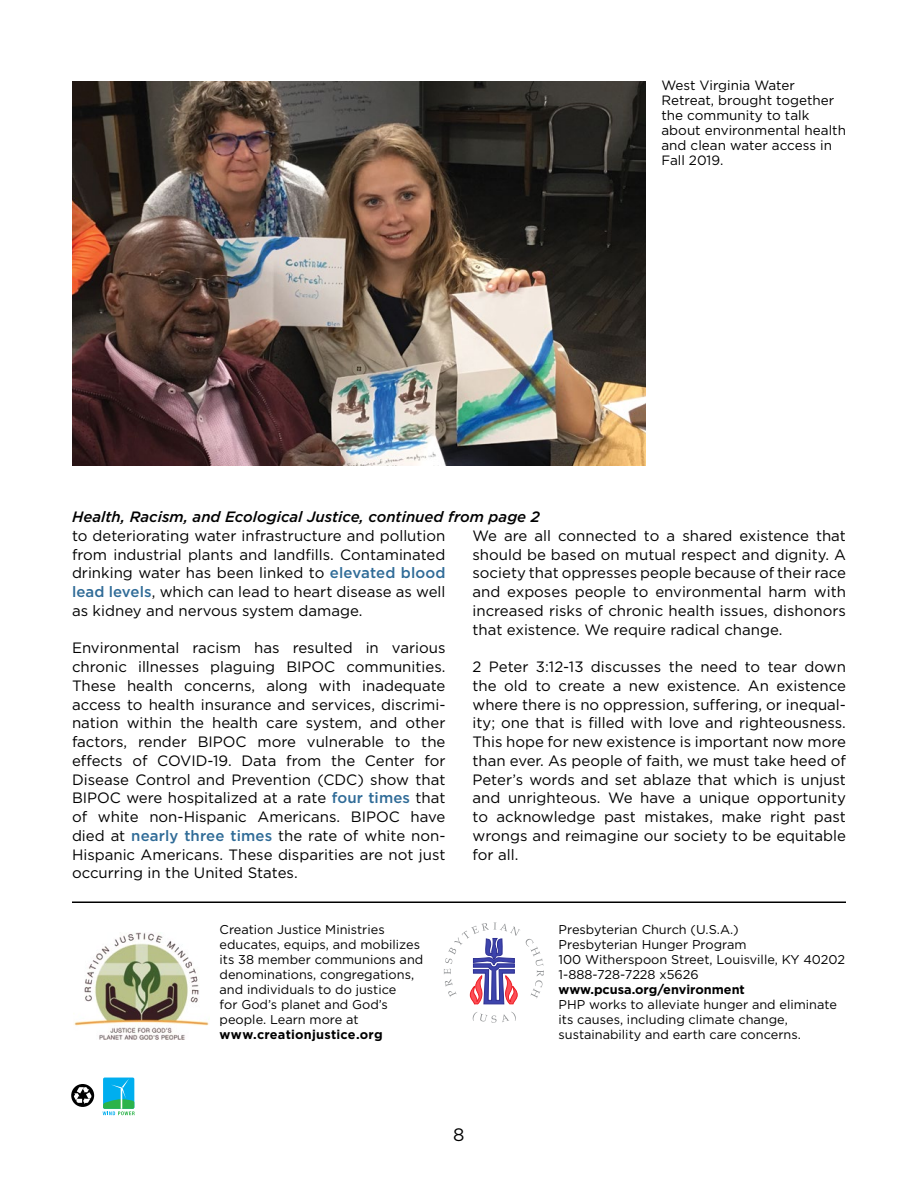
<style>
.page{position:relative;width:918px;height:1188px;background:#fff}
.page>*{position:absolute;margin:0;border:0;box-sizing:border-box;transform-origin:0 0}
.t1{font:18px "Gotham";color:#000}
.t2{font:15px/18.8px "Gotham";color:#000;text-align:justify}
.t3{font:italic 500 15px "Gotham";color:#000}
.t4{font:13.5px/15px "Gotham";color:#000}
.t5{font:12.75px/15px "Gotham";color:#000}
.t6{font:700 12.75px "Gotham";color:#000}
.s1{font-weight:500;color:#2f6b97}
</style>
<div class="page">
<hr style="left:72px;top:902px;width:774px;height:1px;background:#000">
<img style="left:72px;top:82px;width:574px;height:383px">
<img style="left:74px;top:932px;width:135px;height:107px">
<svg style="left:71px;top:1084px;width:23px;height:23px"></svg>
<div style="left:103px;top:1078px;width:31px;height:31px;background:#00aeef;border-radius:2px"></div>
<svg style="left:103px;top:1079px;width:32px;height:36px"></svg>
<svg style="left:444px;top:923px;width:100px;height:81px"></svg>
<svg style="left:473px;top:1012px;width:43px;height:11px"></svg>
<p class="t4" style="left:662px;top:77px;width:186px">West Virginia Water<br>Retreat, brought together the community to talk about environmental health and clean water access in<br>Fall 2019.</p>
<p class="t3" style="left:72px;top:508px;width:469px">Health, Racism, and Ecological Justice, continued from page 2</p>
<p class="t2" style="left:472px;top:526px;width:375px">We are all connected to a shared existence that should be based on mutual respect and dignity. A society that oppresses people because of their race and exposes people to environmental harm with increased risks of chronic health issues, dishonors that existence. We require radical change.</p>
<p class="t2" style="left:472px;top:657px;width:375px">2 Peter 3:12-13 discusses the need to tear down the old to create a new existence. An existence where there is no oppression, suffering, or inequal&shy;ity; one that is filled with love and righteousness.<br>This hope for new existence is important now more than ever. As people of faith, we must take heed of Peter’s words and set ablaze that which is unjust and unrighteous. We have a unique opportunity to acknowledge past mistakes, make right past wrongs and reimagine our society to be equitable for all.</p>
<p class="t2" style="left:72px;top:526px;width:375px">to deteriorating water infrastructure and pollution from industrial plants and landfills. Contaminated drinking water has been linked to <span class="s1">elevated blood lead levels</span>, which can lead to heart disease as well as kidney and nervous system damage.</p>
<p class="t2" style="left:72px;top:638px;width:375px">Environmental racism has resulted in various chronic illnesses plaguing BIPOC communities.<br>These health concerns, along with inadequate access to health insurance and services, discrimi&shy;nation within the health care system, and other factors, render BIPOC more vulnerable to the effects of COVID-19. Data from the Center for Disease Control and Prevention (CDC) show that BIPOC were hospitalized at a rate <span class="s1">four times</span> that of white non-Hispanic Americans. BIPOC have died at <span class="s1">nearly three times</span> the rate of white non-Hispanic Americans. These disparities are not just occurring in the United States.</p>
<p class="t5" style="left:220px;top:922px;width:205px">Creation Justice Ministries educates, equips, and mobilizes its 38 member communions and denominations, congregations, and individuals to do justice<br>for God’s planet and God’s people. Learn more at</p>
<p class="t6" style="left:220px;top:1027px;width:165px">www.creationjustice.org</p>
<p class="t1" style="left:453px;top:1124px;width:13px">8</p>
<p class="t5" style="left:559px;top:922px;width:288px">Presbyterian Church (U.S.A.)<br>Presbyterian Hunger Program<br>100 Witherspoon Street, Louisville, KY 40202<br>1-888-728-7228 x5626</p>
<p class="t6" style="left:559px;top:982px;width:188px">www.pcusa.org/environment</p>
<p class="t5" style="left:559px;top:997px;width:280px">PHP works to alleviate hunger and eliminate its causes, including climate change, sustainability and earth care concerns.</p>
</div>
